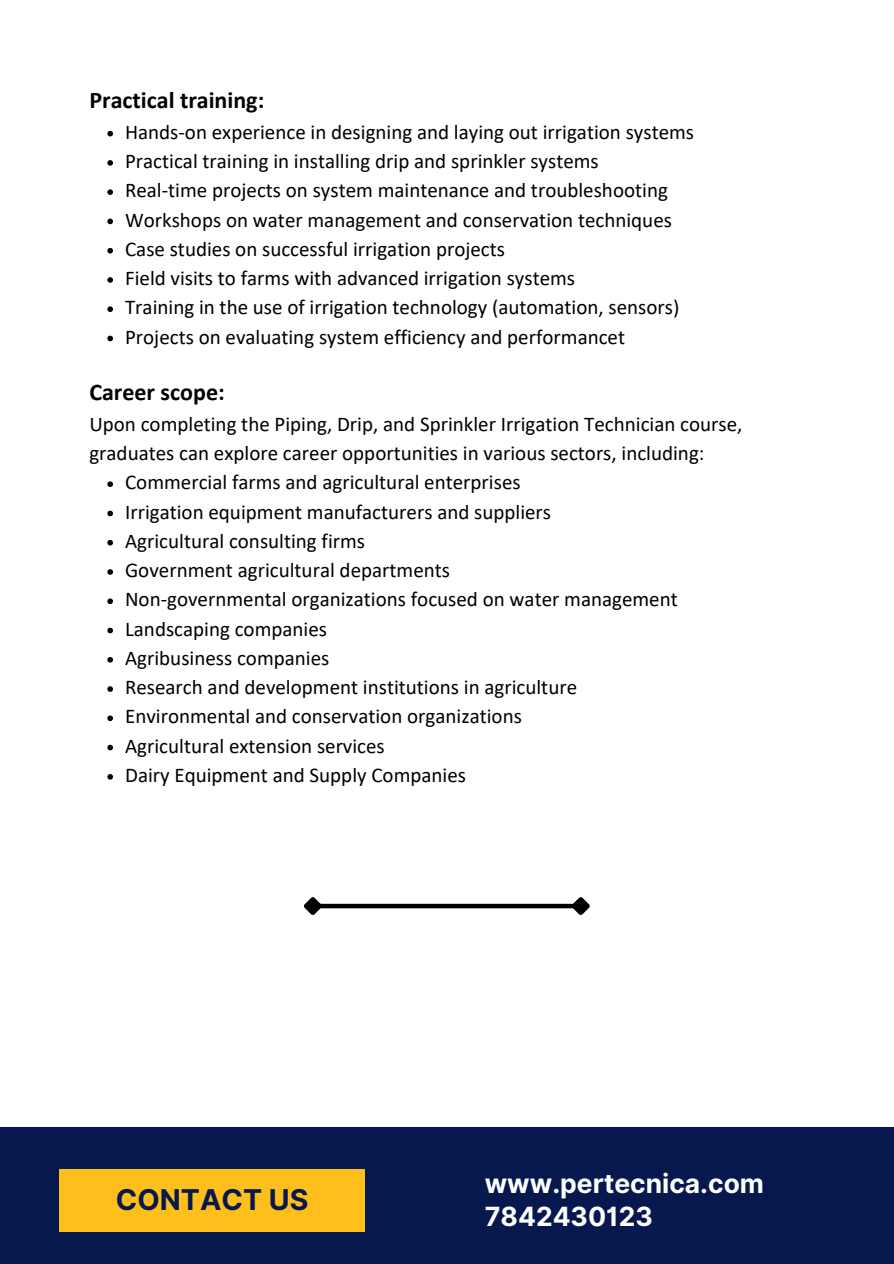
<style>
.page{position:relative;width:894px;height:1264px;background:#fff}
.page>*{position:absolute;margin:0;border:0;box-sizing:border-box;transform-origin:0 0}
.t1{font:700 28.65px "Inter";color:#06184e}
.t2{font:700 26.4px "Inter";color:#fff}
.t3{font:700 24px "Calibri";color:#000}
.t4{font:21px/29.2px "Calibri";color:#000}
</style>
<div class="page">
<div style="left:0;top:1126px;width:893px;height:137px;background:#06184e"></div>
<div style="left:59px;top:1169px;width:306px;height:62px;background:#ffbf1b"></div>
<svg style="left:107px;top:131px;width:6px;height:5px"></svg>
<svg style="left:107px;top:160px;width:6px;height:6px"></svg>
<svg style="left:107px;top:189px;width:6px;height:6px"></svg>
<svg style="left:107px;top:219px;width:6px;height:5px"></svg>
<svg style="left:107px;top:248px;width:6px;height:5px"></svg>
<svg style="left:107px;top:277px;width:6px;height:6px"></svg>
<svg style="left:107px;top:306px;width:6px;height:6px"></svg>
<svg style="left:107px;top:336px;width:6px;height:5px"></svg>
<svg style="left:107px;top:481px;width:6px;height:6px"></svg>
<svg style="left:107px;top:510px;width:6px;height:6px"></svg>
<svg style="left:107px;top:540px;width:6px;height:5px"></svg>
<svg style="left:107px;top:569px;width:6px;height:6px"></svg>
<svg style="left:107px;top:598px;width:6px;height:6px"></svg>
<svg style="left:107px;top:627px;width:6px;height:6px"></svg>
<svg style="left:107px;top:657px;width:6px;height:5px"></svg>
<svg style="left:107px;top:686px;width:6px;height:6px"></svg>
<svg style="left:107px;top:715px;width:6px;height:6px"></svg>
<svg style="left:107px;top:744px;width:6px;height:6px"></svg>
<svg style="left:107px;top:774px;width:6px;height:5px"></svg>
<div style="left:318px;top:903px;width:257px;height:5px;background:#000"></div>
<svg style="left:303px;top:897px;width:23px;height:18px"></svg>
<svg style="left:567px;top:897px;width:23px;height:18px"></svg>
<p class="t3" style="left:89px;top:90px;width:176px">Practical training:</p>
<p class="t4" style="left:125px;top:119px;width:570px">Hands-on experience in designing and laying out irrigation systems</p>
<p class="t4" style="left:125px;top:148px;width:475px">Practical training in installing drip and sprinkler systems</p>
<p class="t4" style="left:125px;top:177px;width:544px">Real-time projects on system maintenance and troubleshooting</p>
<p class="t4" style="left:125px;top:207px;width:548px">Workshops on water management and conservation techniques</p>
<p class="t4" style="left:125px;top:236px;width:381px">Case studies on successful irrigation projects</p>
<p class="t4" style="left:125px;top:265px;width:451px">Field visits to farms with advanced irrigation systems</p>
<p class="t4" style="left:125px;top:294px;width:555px">Training in the use of irrigation technology (automation, sensors)</p>
<p class="t4" style="left:125px;top:324px;width:501px">Projects on evaluating system efficiency and performancet</p>
<p class="t3" style="left:89px;top:382px;width:137px">Career scope:</p>
<p class="t4" style="left:89px;top:411px;width:654px">Upon completing the Piping, Drip, and Sprinkler Irrigation Technician course, graduates can explore career opportunities in various sectors, including:</p>
<p class="t4" style="left:125px;top:469px;width:397px">Commercial farms and agricultural enterprises</p>
<p class="t4" style="left:125px;top:498px;width:427px">Irrigation equipment manufacturers and suppliers</p>
<p class="t4" style="left:125px;top:528px;width:241px">Agricultural consulting firms</p>
<p class="t4" style="left:125px;top:557px;width:326px">Government agricultural departments</p>
<p class="t4" style="left:125px;top:586px;width:554px">Non-governmental organizations focused on water management</p>
<p class="t4" style="left:125px;top:615px;width:203px">Landscaping companies</p>
<p class="t4" style="left:125px;top:645px;width:206px">Agribusiness companies</p>
<p class="t4" style="left:125px;top:674px;width:453px">Research and development institutions in agriculture</p>
<h1 class="t4" style="left:125px;top:703px;width:398px">Environmental and conservation organizations</h1>
<h2 class="t4" style="left:125px;top:732px;width:261px">Agricultural extension services</h2>
<h2 class="t4" style="left:125px;top:762px;width:342px">Dairy Equipment and Supply Companies</h2>
<p class="t1" style="left:116px;top:1182px;width:194px">CONTACT US</p>
<p class="t2" style="left:484px;top:1167px;width:281px">www.pertecnica.com</p>
<h3 class="t2" style="left:484px;top:1200px;width:169px">7842430123</h3>
</div>
